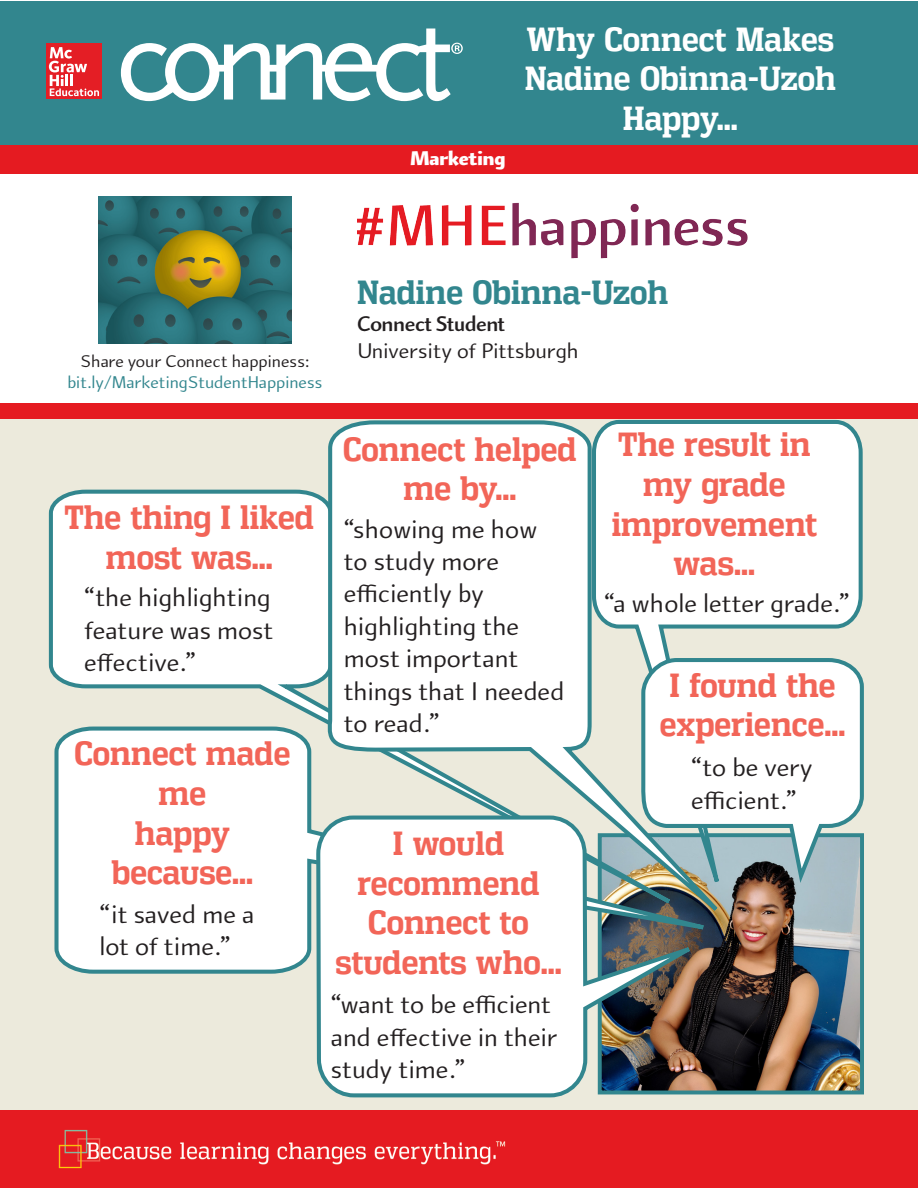
<style>
.page{position:relative;width:918px;height:1188px;background:#fff}
.page>*{position:absolute;margin:0;border:0;box-sizing:border-box;transform-origin:0 0}
.t1{font:700 33px/39.6px "Vectipede Rg";color:#f26558;text-align:center}
.t2{font:700 33px "Vectipede Rg";color:#fff}
.t3{font:700 33px "Vectipede Rg";color:#32868e}
.t4{font:27px/32.4px "Arum Sans";color:#231f20}
.t5{font:22.5px "Arum Sans";color:#231f20}
.t6{font:700 22.5px "Arum Sans";letter-spacing:-.005em;color:#231f20}
.t7{font:900 21px "Arum Sans";color:#fff}
.t8{font:18px "Arum Sans";color:#32868e}
.t9{font:18px "Arum Sans";color:#231f20}
</style>
<div class="page">
<div style="left:0;top:411px;width:918px;height:709px;background:#eceadc"></div>
<div style="left:0;top:1px;width:918px;height:149px;background:#32868e"></div>
<div style="left:0;top:145px;width:918px;height:28px;background:#e51b21"></div>
<div style="left:0;top:404px;width:918px;height:15px;background:#e51b21"></div>
<div style="left:0;top:1111px;width:918px;height:77px;background:#e51b21"></div>
<img style="left:726px;top:971px;width:133px;height:118px">
<svg style="left:769px;top:419px;width:95px;height:552px;background:#e0e8e9"></svg>
<div style="left:47px;top:43px;width:55px;height:56px;background:#e41e25"></div>
<svg style="left:49px;top:47px;width:50px;height:49px"></svg>
<svg style="left:121px;top:29px;width:342px;height:72px"></svg>
<img style="left:357px;top:202px;width:391px;height:57px">
<img style="left:98px;top:196px;width:193px;height:148px">
<svg style="left:54px;top:890px;width:759px;height:86px;background:#d5d8d6"></svg>
<svg style="left:48px;top:489px;width:278px;height:418px;background:#f4f7f5"></svg>
<svg style="left:326px;top:419px;width:443px;height:541px"></svg>
<svg style="left:314px;top:813px;width:412px;height:285px;background:#cacecd"></svg>
<svg style="left:639px;top:656px;width:225px;height:234px;background:#d7e1e1"></svg>
<p class="t7" style="left:410px;top:145px;width:97px">Marketing</p>
<p class="t2" style="left:527px;top:19px;width:309px">Why Connect Makes</p>
<p class="t2" style="left:525px;top:59px;width:313px">Nadine Obinna-Uzoh</p>
<p class="t2" style="left:623px;top:98px;width:117px">Happy...</p>
<p class="t9" style="left:81px;top:351px;width:230px">Share your Connect happiness:</p>
<p class="t8" style="left:67px;top:372px;width:256px">bit.ly/MarketingStudentHappiness</p>
<p class="t3" style="left:357px;top:273px;width:313px">Nadine Obinna-Uzoh</p>
<p class="t6" style="left:357px;top:311px;width:149px">Connect Student</p>
<p class="t5" style="left:357px;top:338px;width:223px">University of Pittsburgh</p>
<p class="t1" style="left:64px;top:498px;width:251px">The thing I liked</p>
<p class="t1" style="left:106px;top:538px;width:168px">most was...</p>
<p class="t4" style="left:84px;top:582px;width:191px;text-align:justify">“the highlighting feature was most effective.”</p>
<p class="t1" style="left:75px;top:734px;width:217px">Connect made me</p>
<p class="t1" style="left:112px;top:813px;width:143px">happy because...</p>
<p class="t4" style="left:99px;top:898px;width:156px">“it saved me a lot of time.”</p>
<p class="t1" style="left:343px;top:429px;width:235px">Connect helped me by...</p>
<p class="t4" style="left:344px;top:513px;width:222px">“showing me how to study more efficiently by highlighting the most important things that I needed to read.”</p>
<p class="t1" style="left:336px;top:824px;width:228px">I would recommend<br>Connect to students who...</p>
<p class="t4" style="left:331px;top:989px;width:228px">“want to be efficient and effective in their study time.”</p>
<p class="t1" style="left:618px;top:425px;width:194px">The result in my grade</p>
<p class="t1" style="left:612px;top:504px;width:207px">improvement was...</p>
<p class="t4" style="left:604px;top:587px;width:247px">“a whole letter grade.”</p>
<p class="t1" style="left:660px;top:665px;width:187px;text-align:left">I found the experience...</p>
<p class="t4" style="left:691px;top:752px;width:123px">“to be very efficient.”</p>
</div>
